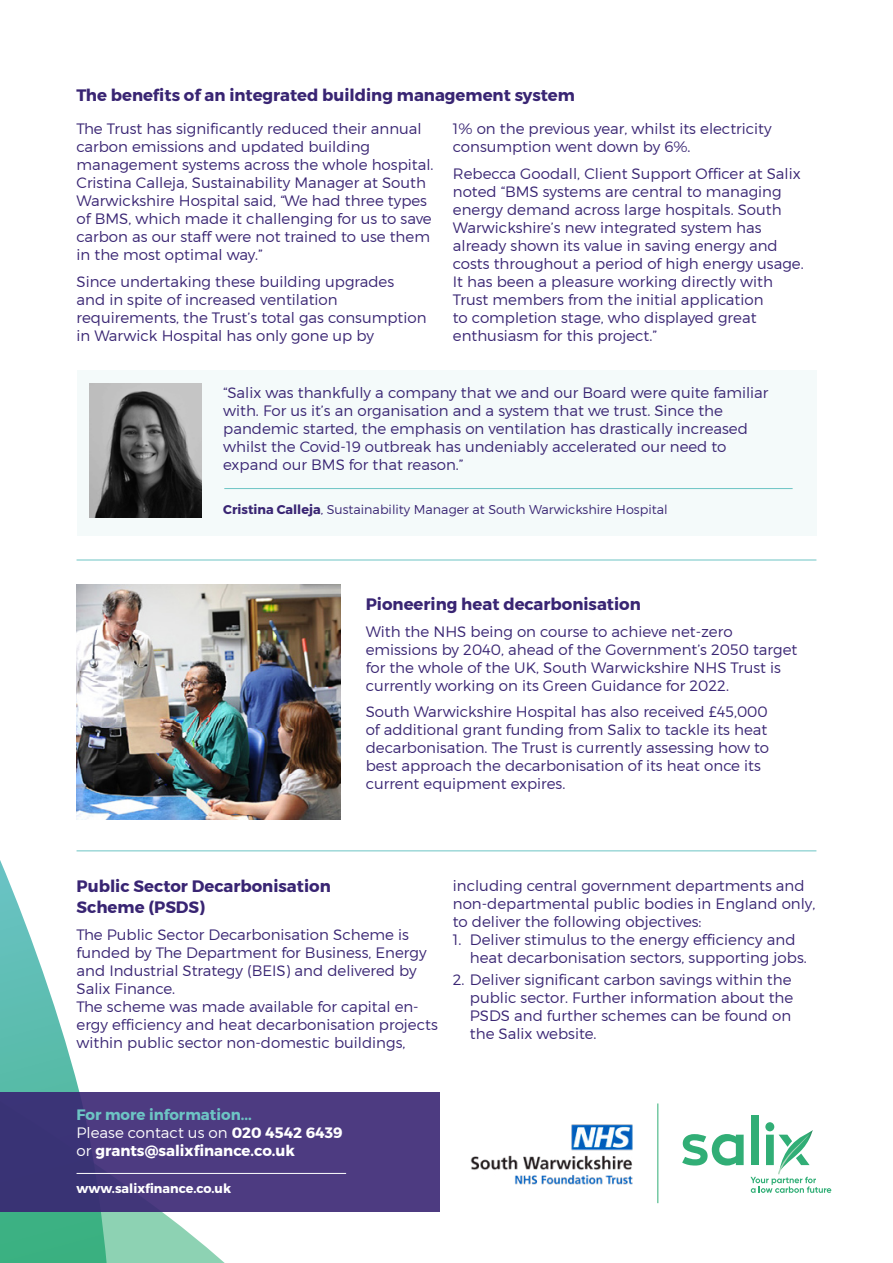
<style>
.page{position:relative;width:893px;height:1263px;background:#fff}
.page>*{position:absolute;margin:0;border:0;box-sizing:border-box;transform-origin:0 0}
.t1{font:700 16.5px/21px "Montserrat";color:#392573}
.t2{font:300 15px/18px "Montserrat";color:#392573}
.t3{font:700 15px/18px "Montserrat";color:#fff}
.t4{font:300 12.75px "Montserrat";color:#392573}
.t5{font:700 12.75px "Montserrat";color:#fff}
.s1{font-weight:700}
.s2{color:#6dc4c4}
.s3{font-weight:300}
</style>
<div class="page">
<svg style="left:0;top:883px;width:225px;height:380px"></svg>
<div style="left:77px;top:370px;width:739px;height:166px;background:#f4fafa"></div>
<hr style="left:224px;top:488px;width:569px;height:1px;background:#6dc4c4">
<img style="left:89px;top:384px;width:113px;height:134px">
<svg style="left:682px;top:1134px;width:62px;height:31px"></svg>
<div style="left:751px;top:1116px;width:8px;height:49px;background:#31ae76"></div>
<svg style="left:750px;top:1122px;width:81px;height:71px"></svg>
<div style="left:0;top:1092px;width:440px;height:120px;background:linear-gradient(to right,#3f3578,#533d84)"></div>
<hr style="left:77px;top:1173px;width:269px;height:1px;background:#fff">
<hr style="left:657px;top:1103px;width:1px;height:100px;background:#31ae76">
<hr style="left:77px;top:850px;width:739px;height:1px;background:#6dc4c4">
<hr style="left:77px;top:560px;width:739px;height:1px;background:#6dc4c4">
<img style="left:77px;top:584px;width:263px;height:235px">
<img style="left:470px;top:1124px;width:163px;height:60px">
<p class="t1" style="left:77px;top:85px;width:500px">The benefits of an integrated building management system</p>
<p class="t2" style="left:77px;top:120px;width:358px">The Trust has significantly reduced their annual carbon emissions and updated building management systems across the whole hospital.<br>Cristina Calleja, Sustainability Manager at South Warwickshire Hospital said, “We had three types of BMS, which made it challenging for us to save carbon as our staff were not trained to use them in the most optimal way.”</p>
<p class="t2" style="left:77px;top:272px;width:352px">Since undertaking these building upgrades and in spite of increased ventilation requirements, the Trust’s total gas consumption in Warwick Hospital has only gone up by</p>
<p class="t2" style="left:453px;top:120px;width:320px">1% on the previous year, whilst its electricity consumption went down by 6%.</p>
<p class="t2" style="left:453px;top:164px;width:352px">Rebecca Goodall, Client Support Officer at Salix noted “BMS systems are central to managing energy demand across large hospitals. South Warwickshire’s new integrated system has already shown its value in saving energy and costs throughout a period of high energy usage.<br>It has been a pleasure working directly with Trust members from the initial application<br>to completion stage, who displayed great enthusiasm for this project.”</p>
<p class="t2" style="left:223px;top:383px;width:547px">“Salix was thankfully a company that we and our Board were quite familiar with. For us it’s an organisation and a system that we trust. Since the pandemic started, the emphasis on ventilation has drastically increased whilst the Covid-19 outbreak has undeniably accelerated our need to expand our BMS for that reason.”</p>
<p class="t4" style="left:223px;top:502px;width:446px"><span class="s1">Cristina Calleja</span>, Sustainability Manager at South Warwickshire Hospital</p>
<p class="t1" style="left:366px;top:594px;width:277px">Pioneering heat decarbonisation</p>
<p class="t2" style="left:366px;top:622px;width:433px">With the NHS being on course to achieve net-zero emissions by 2040, ahead of the Government’s 2050 target for the whole of the UK, South Warwickshire NHS Trust is currently working on its Green Guidance for 2022.</p>
<p class="t2" style="left:366px;top:703px;width:405px">South Warwickshire Hospital has also received £45,000 of additional grant funding from Salix to tackle its heat decarbonisation. The Trust is currently assessing how to best approach the decarbonisation of its heat once its current equipment expires.</p>
<p class="t1" style="left:77px;top:876px;width:256px">Public Sector Decarbonisation<br>Scheme (PSDS)</p>
<p class="t2" style="left:77px;top:925px;width:352px">The Public Sector Decarbonisation Scheme is funded by The Department for Business, Energy and Industrial Strategy (BEIS) and delivered by Salix Finance.</p>
<p class="t2" style="left:77px;top:997px;width:363px">The scheme was made available for capital en&shy;ergy efficiency and heat decarbonisation projects within public sector non-domestic buildings,</p>
<p class="t2" style="left:453px;top:876px;width:364px">including central government departments and non-departmental public bodies in England only, to deliver the following objectives:</p>
<p class="t2" style="left:470px;top:930px;width:338px;text-indent:-17px">1. Deliver stimulus to the energy efficiency and heat decarbonisation sectors, supporting jobs.</p>
<p class="t2" style="left:470px;top:970px;width:325px;text-indent:-17px">2. Deliver significant carbon savings within the public sector. Further information about the PSDS and further schemes can be found on the Salix website.</p>
<p class="t3" style="left:77px;top:1105px;width:267px"><span class="s2">For more information...<br></span><span class="s3">Please contact us on</span> 020 4542 6439 <span class="s3">or</span> grants@salixfinance.co.uk</p>
<p class="t5" style="left:77px;top:1181px;width:156px">www.salixfinance.co.uk</p>
</div>
